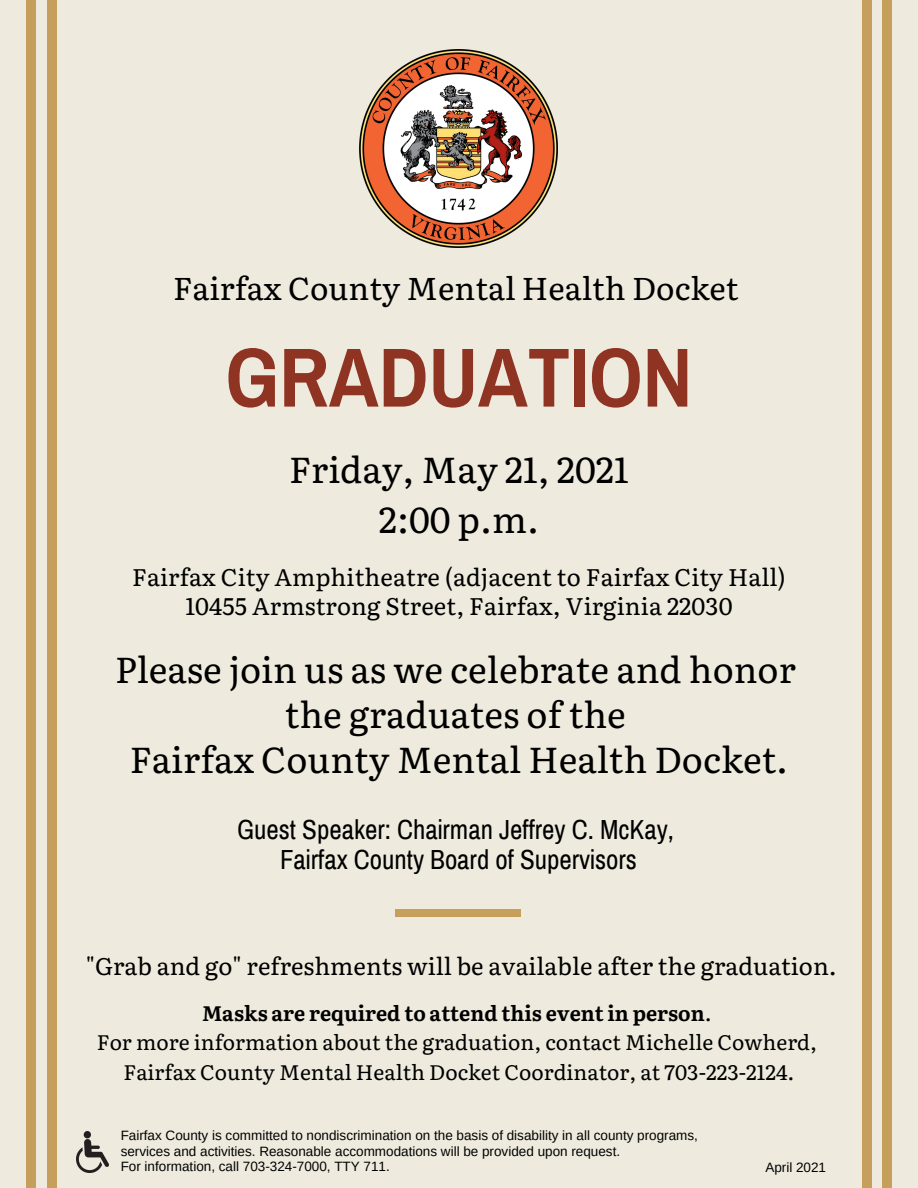
<style>
.page{position:relative;width:918px;height:1188px;background:#eeebde}
.page>*{position:absolute;margin:0;border:0;box-sizing:border-box;transform-origin:0 0}
.t1{font:700 84px "Archivo Narrow";color:#8f3423}
.t2{font:36px "Literata";color:#000}
.t3{font:31.5px "Literata";color:#000}
.t4{font:27px "Archivo Narrow";color:#000}
.t5{font:24px/29.2px "Literata";letter-spacing:.005em;color:#000;text-align:center}
.t6{font:21px "Literata";color:#000}
.t7{font:700 21px "Literata";color:#000}
.t8{font:13.5px/15.8px "Arimo";color:#000}
.s1{font-weight:400}
</style>
<div class="page">
<div style="left:395px;top:909px;width:126px;height:8px;background:#c69f5c"></div>
<div style="left:47px;top:0;width:9px;height:1188px;background:#c69f5c"></div>
<div style="left:27px;top:0;width:9px;height:1188px;background:#c69f5c"></div>
<div style="left:883px;top:0;width:9px;height:1188px;background:#c69f5c"></div>
<div style="left:862px;top:0;width:9px;height:1188px;background:#c69f5c"></div>
<img style="left:76px;top:1131px;width:33px;height:42px">
<img style="left:360px;top:50px;width:198px;height:198px">
<p class="t3" style="left:173px;top:263px;width:567px">Fairfax County Mental Health Docket</p>
<p class="t1" style="left:226px;top:333px;width:468px">GRADUATION</p>
<p class="t2" style="left:289px;top:441px;width:341px">Friday, May 21, 2021</p>
<p class="t2" style="left:379px;top:490px;width:162px">2:00 p.m.</p>
<p class="t5" style="left:132px;top:561px;width:655px">Fairfax City Amphitheatre (adjacent to Fairfax City Hall)<br>10455 Armstrong Street, Fairfax, Virginia 22030</p>
<p class="t2" style="left:115px;top:641px;width:682px">Please join us as we celebrate and honor</p>
<p class="t2" style="left:285px;top:686px;width:343px">the graduates of the</p>
<p class="t2" style="left:130px;top:731px;width:660px">Fairfax County Mental Health Docket.</p>
<p class="t4" style="left:237px;top:815px;width:438px">Guest Speaker: Chairman Jeffrey C. McKay,</p>
<p class="t4" style="left:280px;top:846px;width:358px">Fairfax County Board of Supervisors</p>
<p class="t5" style="left:86px;top:950px;width:752px">"Grab and go" refreshments will be available after the graduation.</p>
<p class="t7" style="left:202px;top:996px;width:511px">Masks are required to attend this event in person<span class="s1">.</span></p>
<p class="t6" style="left:97px;top:1026px;width:722px">For more information about the graduation, contact Michelle Cowherd,</p>
<p class="t6" style="left:123px;top:1055px;width:673px">Fairfax County Mental Health Docket Coordinator, at 703-223-2124.</p>
<p class="t8" style="left:121px;top:1127px;width:579px">Fairfax County is committed to nondiscrimination on the basis of disability in all county programs, services and activities. Reasonable accommodations will be provided upon request.</p>
<p class="t8" style="left:121px;top:1159px;width:271px">For information, call 703-324-7000, TTY 711.</p>
<p class="t8" style="left:765px;top:1160px;width:62px">April 2021</p>
</div>
